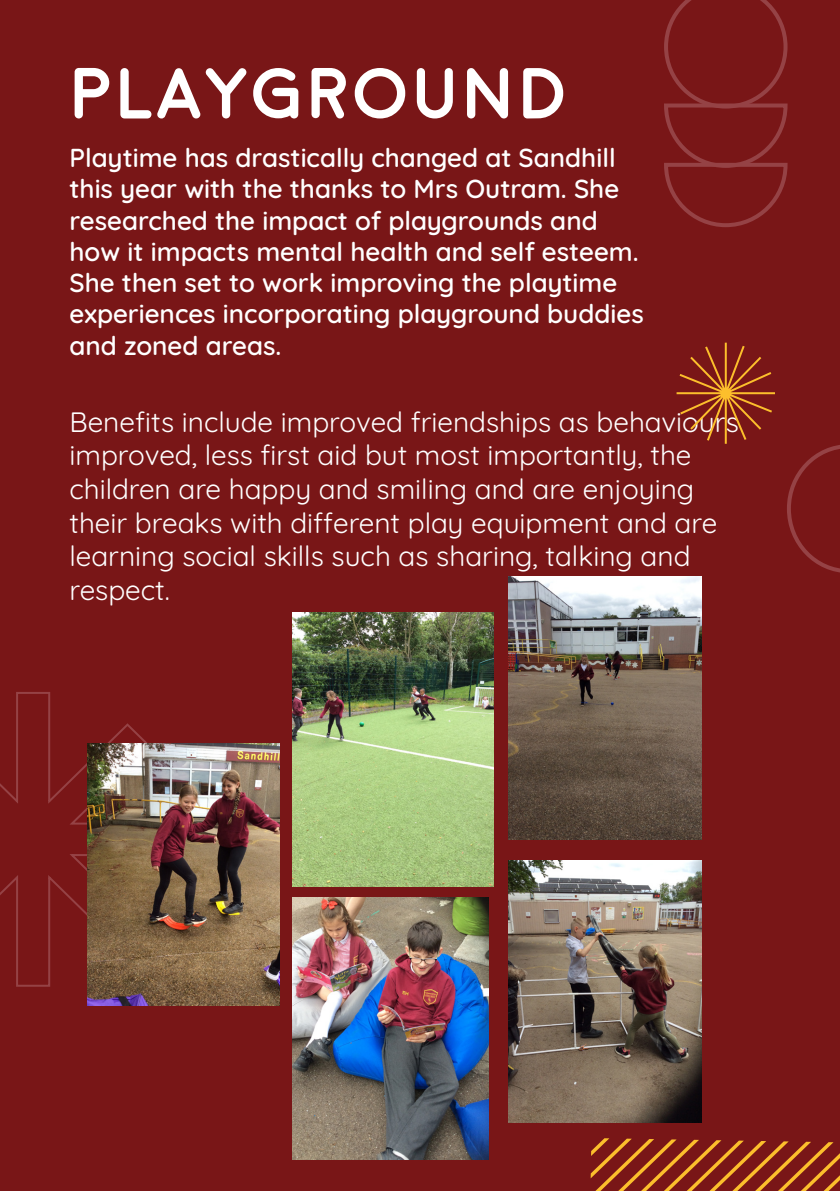
<style>
.page{position:relative;width:840px;height:1191px;background:#fff}
.page>*{position:absolute;margin:0;border:0;box-sizing:border-box;transform-origin:0 0}
.t1{font:700 72px "Moon";color:#fff}
.t2{font:28px/33.6px "Quicksand";color:#fff}
.t3{font:600 26px/31.2px "Quicksand";color:#fff}
</style>
<div class="page">
<div style="left:0;top:0;width:839px;height:1191px;background:#791617"></div>
<svg style="left:664px;top:0;width:124px;height:227px"></svg>
<svg style="left:0;top:692px;width:147px;height:295px"></svg>
<svg style="left:676px;top:342px;width:99px;height:102px"></svg>
<svg style="left:590px;top:602px;width:249px;height:589px"></svg>
<svg style="left:787px;top:445px;width:52px;height:127px"></svg>
<img style="left:87px;top:743px;width:193px;height:262px">
<img style="left:292px;top:612px;width:201px;height:275px">
<img style="left:508px;top:860px;width:192px;height:263px">
<img style="left:292px;top:897px;width:196px;height:262px">
<img style="left:508px;top:577px;width:192px;height:262px">
<p class="t1" style="left:68px;top:58px;width:502px">PLAYGROUND</p>
<p class="t3" style="left:69px;top:140px;width:575px">Playtime has drastically changed at Sandhill this year with the thanks to Mrs Outram. She researched the impact of playgrounds and how it impacts mental health and self esteem.<br>She then set to work improving the playtime experiences incorporating playground buddies and zoned areas.</p>
<p class="t2" style="left:69px;top:402px;width:670px">Benefits include improved friendships as behaviours improved, less first aid but most importantly, the children are happy and smiling and are enjoying their breaks with different play equipment and are learning social skills such as sharing, talking and respect.</p>
</div>
